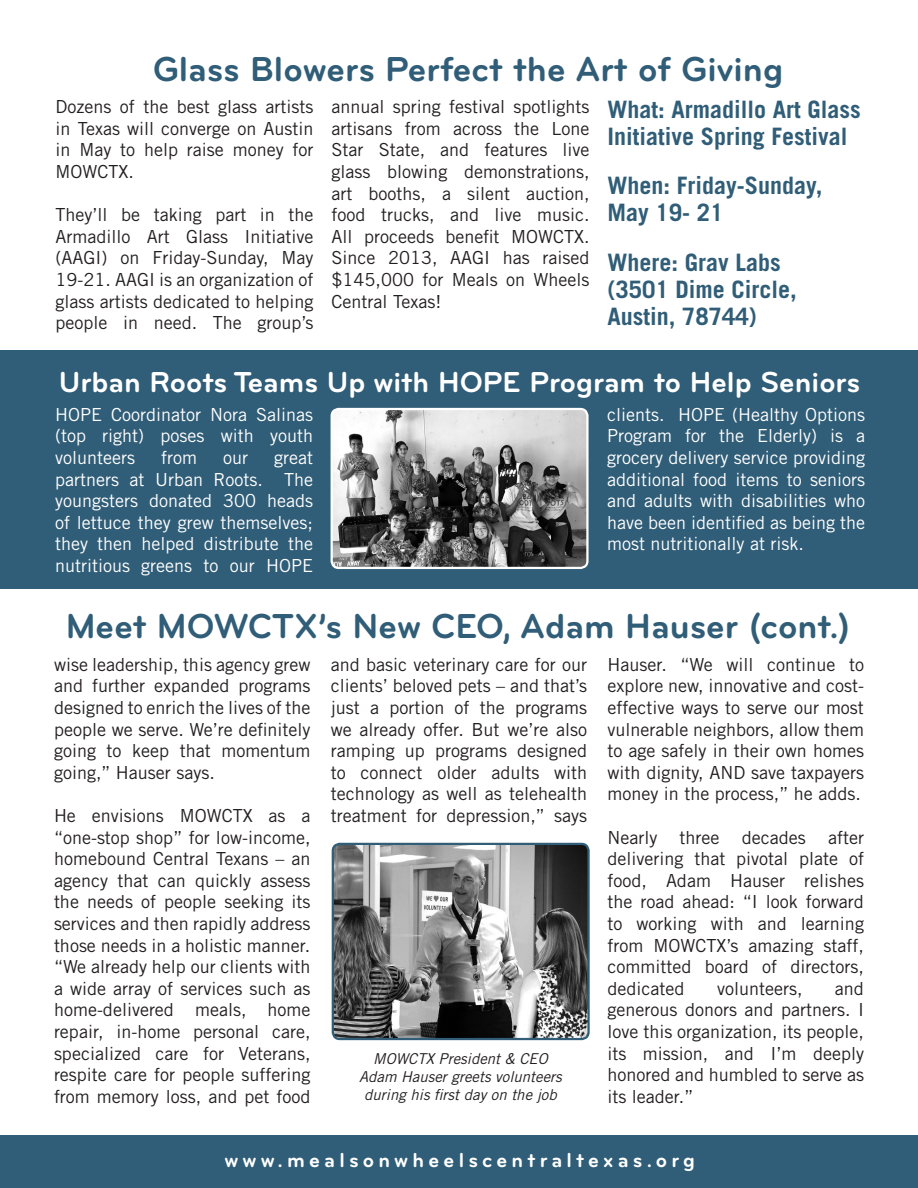
<style>
.page{position:relative;width:918px;height:1188px;background:#fff}
.page>*{position:absolute;margin:0;border:0;box-sizing:border-box;transform-origin:0 0}
.t1{font:700 36px "Bryant";color:#305d77}
.t2{font:700 30px "Bryant";color:#fff}
.t3{font:700 24px/27px "Trade Gothic LT Std";color:#305d77}
.t4{font:700 21px "Bryant";letter-spacing:.2em;color:#fff}
.t5{font:18px/21.6px "Trade Gothic LT Std";color:#231f20;text-align:justify}
.t6{font:18px/21.6px "Trade Gothic LT Std";color:#fff;text-align:justify}
.t7{font:italic 15px/18px "Trade Gothic LT Std";color:#231f20;text-align:center}
</style>
<div class="page">
<div style="left:0;top:351px;width:918px;height:238px;background:#305d77"></div>
<div style="left:0;top:1136px;width:918px;height:52px;background:#305d77"></div>
<img style="left:333px;top:844px;width:255px;height:195px">
<div style="left:332px;top:843px;width:258px;height:197px;border:2px solid #305d77;border-radius:7px"></div>
<img style="left:332px;top:409px;width:254px;height:159px">
<div style="left:331px;top:408px;width:258px;height:161px;border:2px solid #fff;border-radius:7px"></div>
<p class="t1" style="left:153px;top:47px;width:632px">Glass Blowers Perfect the Art of Giving</p>
<p class="t5" style="left:56px;top:96px;width:260px">Dozens of the best glass artists in Texas will converge on Austin in May to help raise money for MOWCTX.</p>
<p class="t5" style="left:56px;top:204px;width:260px">They’ll be taking part in the Armadillo Art Glass Initiative (AAGI) on Friday-Sunday, May 19-21. AAGI is an organization of glass artists dedicated to helping people in need. The group’s</p>
<p class="t5" style="left:332px;top:96px;width:260px">annual spring festival spotlights artisans from across the Lone Star State, and features live glass blowing demonstrations, art booths, a silent auction, food trucks, and live music.<br>All proceeds benefit MOWCTX.<br>Since 2013, AAGI has raised $145,000 for Meals on Wheels Central Texas!</p>
<p class="t3" style="left:608px;top:95px;width:255px">What: Armadillo Art Glass<br>Initiative Spring Festival</p>
<p class="t3" style="left:608px;top:172px;width:217px">When: Friday-Sunday,<br>May 19- 21</p>
<p class="t3" style="left:608px;top:248px;width:191px">Where: Grav Labs (3501 Dime Circle,<br>Austin, 78744)</p>
<p class="t2" style="left:59px;top:363px;width:803px">Urban Roots Teams Up with HOPE Program to Help Seniors</p>
<p class="t6" style="left:55px;top:403px;width:260px">HOPE Coordinator Nora Salinas (top right) poses with youth volunteers</p>
<p class="t6" style="left:161px;top:447px;width:37px">from</p>
<p class="t6" style="left:223px;top:447px;width:27px">our</p>
<p class="t6" style="left:55px;top:447px;width:260px;text-indent:219px">great partners at Urban Roots. The youngsters donated 300 heads of lettuce they grew themselves; they then helped distribute the nutritious greens to our HOPE</p>
<p class="t6" style="left:607px;top:403px;width:260px">clients. HOPE (Healthy Options Program for the Elderly) is a grocery delivery service providing additional food items to seniors and adults with disabilities who have been identified as being the most nutritionally at risk.</p>
<p class="t1" style="left:66px;top:604px;width:786px">Meet MOWCTX’s New CEO, Adam Hauser (cont.)</p>
<p class="t5" style="left:54px;top:653px;width:258px">wise leadership, this agency grew and further expanded programs designed to enrich the lives of the people we serve. We’re definitely going to keep that momentum going,” Hauser says.</p>
<p class="t5" style="left:54px;top:805px;width:258px">He envisions MOWCTX as a “one-stop shop” for low-income, homebound Central Texans – an agency that can quickly assess the needs of people seeking its services and then rapidly address those needs in a holistic manner. “We already help our clients with a wide array of services such as home-delivered meals, home repair, in-home personal care, specialized care for Veterans, respite care for people suffering from memory loss, and pet food</p>
<p class="t5" style="left:331px;top:653px;width:258px">and basic veterinary care for our clients’ beloved pets – and that’s just a portion of the programs we already offer. But we’re also ramping up programs designed to connect older adults with technology as well as telehealth treatment for depression,” says</p>
<p class="t5" style="left:608px;top:653px;width:258px">Hauser. “We will continue to explore new, innovative and cost&shy;effective ways to serve our most vulnerable neighbors, allow them to age safely in their own homes with dignity, AND save taxpayers money in the process,” he adds.</p>
<p class="t5" style="left:608px;top:826px;width:258px">Nearly three decades after delivering that pivotal plate of food, Adam Hauser relishes the road ahead: “I look forward to working with and learning from MOWCTX’s amazing staff, committed board of directors, dedicated</p>
<p class="t5" style="left:608px;top:977px;width:258px;text-indent:227px">and generous donors and partners. I love this organization, its people, its mission, and I’m deeply honored and humbled to serve as its leader.”</p>
<p class="t5" style="left:717px;top:977px;width:87px">volunteers,</p>
<p class="t7" style="left:359px;top:1050px;width:204px">MOWCTX President &amp; CEO<br>Adam Hauser greets volunteers during his first day on the job</p>
<p class="t4" style="left:224px;top:1147px;width:472px">www.mealsonwheelscentraltexas.org</p>
</div>
